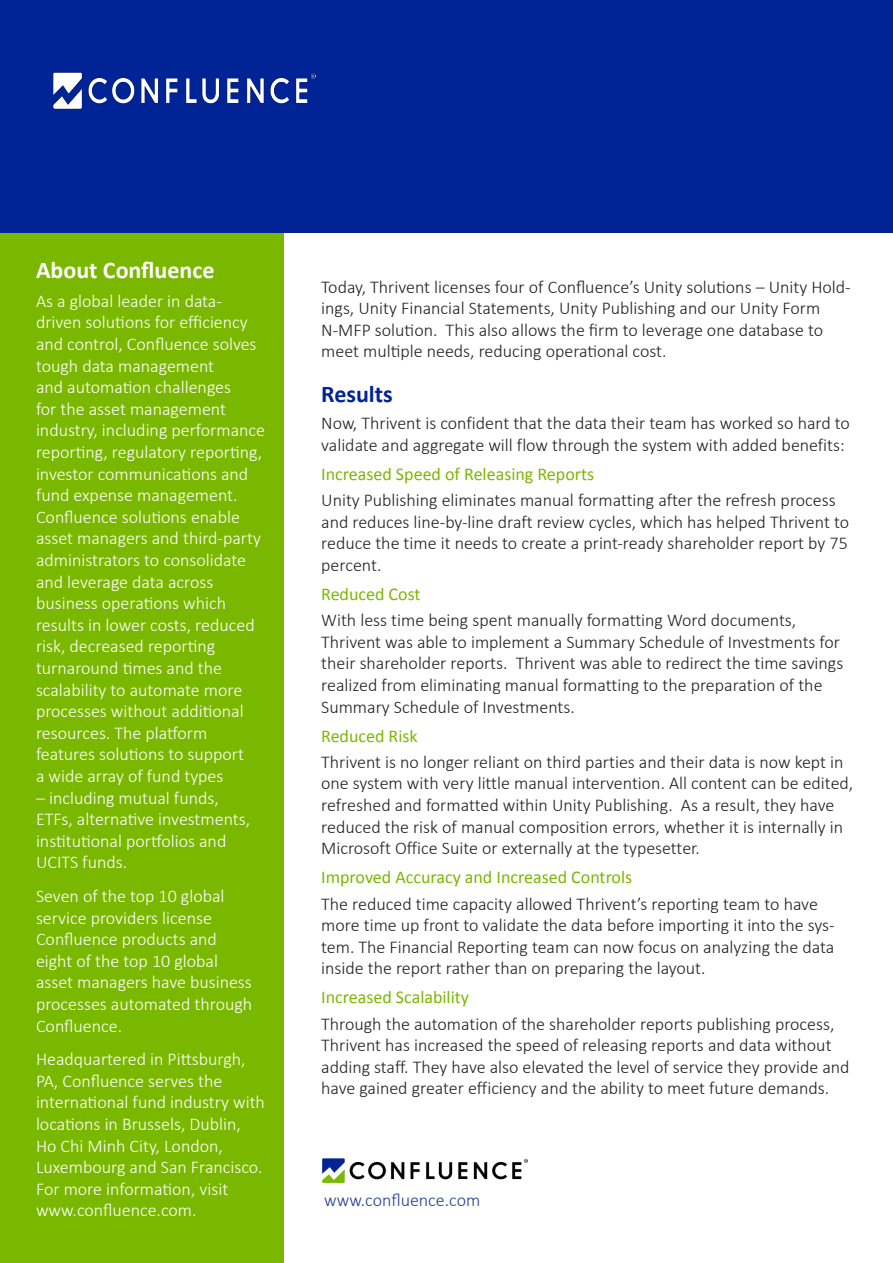
<style>
.page{position:relative;width:893px;height:1263px;background:#fff}
.page>*{position:absolute;margin:0;border:0;box-sizing:border-box;transform-origin:0 0}
.t1{font:700 24px "Calibri";color:#fff}
.t2{font:700 24px "Calibri";color:#002395}
.t3{font:300 18px/21.6px "Calibri";color:#231f20}
.t4{font:300 18px/21.6px "Calibri";color:#fff}
.t5{font:18px "Calibri";color:#7ab800}
.t6{font:300 18px "Calibri";color:#253f8e}
</style>
<div class="page">
<div style="left:0;top:0;width:284px;height:1263px;background:#7ab800"></div>
<div style="left:0;top:0;width:893px;height:232px;background:#002395"></div>
<img style="left:53px;top:73px;width:262px;height:36px">
<img style="left:323px;top:1158px;width:204px;height:25px">
<p class="t1" style="left:36px;top:254px;width:180px">About Confluence</p>
<p class="t4" style="left:36px;top:290px;width:231px">As a global leader in data&shy;driven solutions for efficiency and control, Confluence solves tough data management<br>and automation challenges<br>for the asset management industry, including performance reporting, regulatory reporting, investor communications and fund expense management.<br>Confluence solutions enable asset managers and third-party administrators to consolidate and leverage data across business operations which results in lower costs, reduced risk, decreased reporting turnaround times and the scalability to automate more processes without additional resources. The platform features solutions to support<br>a wide array of fund types</p>
<p class="t4" style="left:36px;top:787px;width:216px">– including mutual funds,<br>ETFs, alternative investments, institutional portfolios and<br>UCITS funds.</p>
<p class="t4" style="left:36px;top:885px;width:218px">Seven of the top 10 global service providers license<br>Confluence products and eight of the top 10 global asset managers have business processes automated through<br>Confluence.</p>
<p class="t4" style="left:36px;top:1048px;width:230px">Headquartered in Pittsburgh,<br>PA, Confluence serves the international fund industry with locations in Brussels, Dublin,<br>Ho Chi Minh City, London,<br>Luxembourg and San Francisco.<br>For more information, visit www.confluence.com.</p>
<p class="t3" style="left:321px;top:276px;width:531px">Today, Thrivent licenses four of Confluence’s Unity solutions – Unity Hold&shy;ings, Unity Financial Statements, Unity Publishing and our Unity Form N-MFP solution. This also allows the firm to leverage one database to meet multiple needs, reducing operational cost.</p>
<p class="t2" style="left:321px;top:378px;width:73px">Results</p>
<p class="t3" style="left:321px;top:412px;width:530px">Now, Thrivent is confident that the data their team has worked so hard to validate and aggregate will flow through the system with added benefits:</p>
<p class="t5" style="left:321px;top:463px;width:274px">Increased Speed of Releasing Reports</p>
<p class="t3" style="left:321px;top:489px;width:529px">Unity Publishing eliminates manual formatting after the refresh process and reduces line-by-line draft review cycles, which has helped Thrivent to reduce the time it needs to create a print-ready shareholder report by 75 percent.</p>
<p class="t5" style="left:321px;top:583px;width:101px">Reduced Cost</p>
<p class="t3" style="left:321px;top:609px;width:524px">With less time being spent manually formatting Word documents, Thrivent was able to implement a Summary Schedule of Investments for their shareholder reports. Thrivent was able to redirect the time savings realized from eliminating manual formatting to the preparation of the Summary Schedule of Investments.</p>
<p class="t5" style="left:321px;top:724px;width:98px">Reduced Risk</p>
<p class="t3" style="left:321px;top:751px;width:534px">Thrivent is no longer reliant on third parties and their data is now kept in one system with very little manual intervention. All content can be edited, refreshed and formatted within Unity Publishing. As a result, they have reduced the risk of manual composition errors, whether it is internally in Microsoft Office Suite or externally at the typesetter.</p>
<p class="t5" style="left:321px;top:866px;width:313px">Improved Accuracy and Increased Controls</p>
<p class="t3" style="left:321px;top:892px;width:515px">The reduced time capacity allowed Thrivent’s reporting team to have more time up front to validate the data before importing it into the sys&shy;tem. The Financial Reporting team can now focus on analyzing the data inside the report rather than on preparing the layout.</p>
<p class="t5" style="left:321px;top:986px;width:149px">Increased Scalability</p>
<p class="t3" style="left:321px;top:1012px;width:530px">Through the automation of the shareholder reports publishing process, Thrivent has increased the speed of releasing reports and data without adding staff. They have also elevated the level of service they provide and have gained greater efficiency and the ability to meet future demands.</p>
<p class="t6" style="left:324px;top:1189px;width:158px">www.confluence.com</p>
</div>
